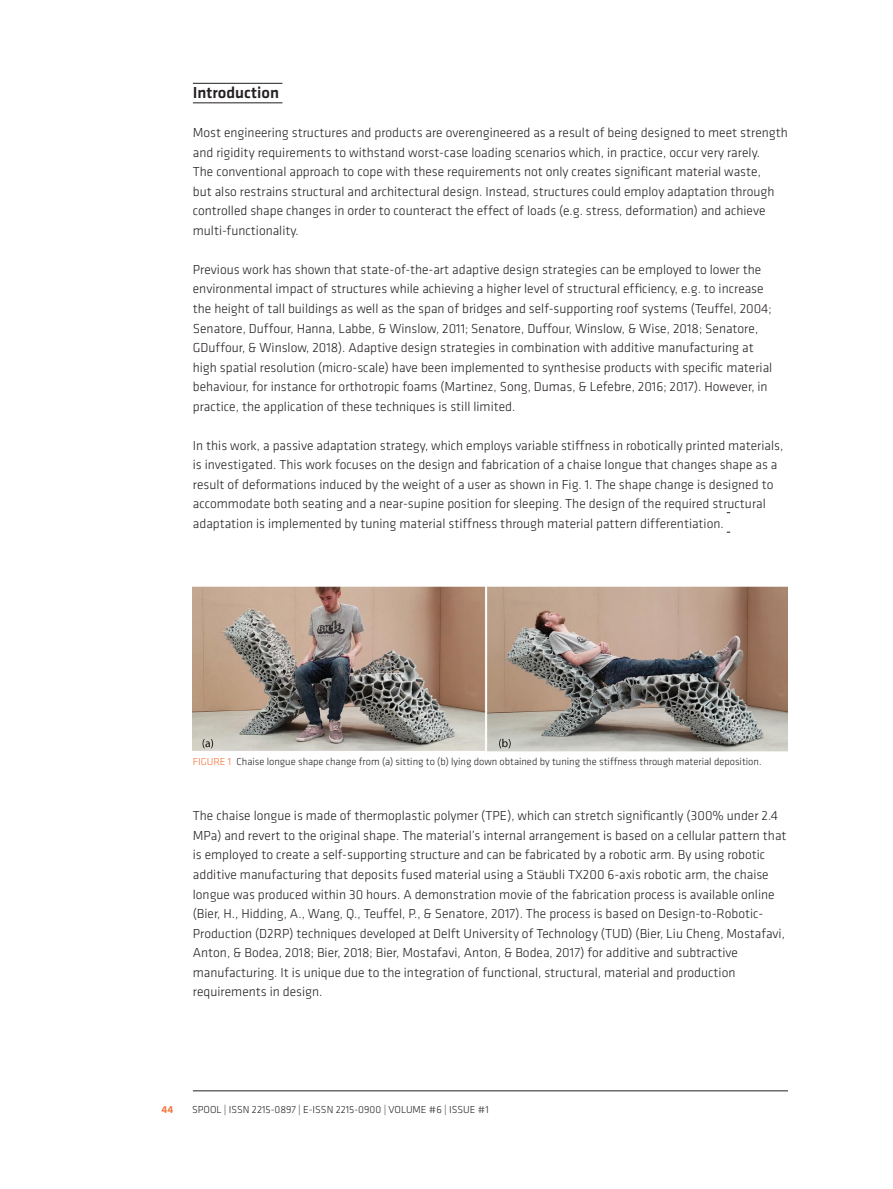
<style>
.page{position:relative;width:893px;height:1189px;background:#fff}
.page>*{position:absolute;margin:0;border:0;box-sizing:border-box;transform-origin:0 0}
.BODY_Normal{font:500 16.5px "Klavika";color:#231f20}
.BODY_Normal-2{font:300 13.5px/19.5px "Klavika";color:#231f20}
.t1{font:300 10.5px "Klavika";color:#231f20}
.t2{font:300 10.5px "Klavika";color:#f36e31}
.t3{font:500 10.5px "Klavika";color:#f36e31}
.s1{color:#f36e31}
</style>
<div class="page">
<hr style="left:193px;top:1090px;width:594px;height:1px;background:#231f20">
<hr style="left:193px;top:102px;width:89px;height:1px;background:#231f20">
<hr style="left:193px;top:83px;width:89px;height:1px;background:#231f20">
<img style="left:193px;top:586px;width:594px;height:165px">
<p class="BODY_Normal" style="left:193px;top:84px;width:88px">Introduction</p>
<p class="BODY_Normal-2" style="left:193px;top:123px;width:596px">Most engineering structures and products are overengineered as a result of being designed to meet strength and rigidity requirements to withstand worst-case loading scenarios which, in practice, occur very rarely.<br>The conventional approach to cope with these requirements not only creates significant material waste,<br>but also restrains structural and architectural design. Instead, structures could employ adaptation through controlled shape changes in order to counteract the effect of loads (e.g. stress, deformation) and achieve multi-functionality.</p>
<p class="BODY_Normal-2" style="left:193px;top:260px;width:581px">Previous work has shown that state-of-the-art adaptive design strategies can be employed to lower the environmental impact of structures while achieving a higher level of structural efficiency, e.g. to increase the height of tall buildings as well as the span of bridges and self-supporting roof systems (Teuffel, 2004; Senatore, Duffour, Hanna, Labbe, &amp; Winslow, 2011; Senatore, Duffour, Winslow, &amp; Wise, 2018; Senatore, GDuffour, &amp; Winslow, 2018). Adaptive design strategies in combination with additive manufacturing at high spatial resolution (micro-scale) have been implemented to synthesise products with specific material behaviour, for instance for orthotropic foams (Martinez, Song, Dumas, &amp; Lefebre, 2016; 2017). However, in practice, the application of these techniques is still limited.</p>
<p class="BODY_Normal-2" style="left:193px;top:435px;width:592px">In this work, a passive adaptation strategy, which employs variable stiffness in robotically printed materials, is investigated. This work focuses on the design and fabrication of a chaise longue that changes shape as a result of deformations induced by the weight of a user as shown in Fig. 1. The shape change is designed to accommodate both seating and a near-supine position for sleeping. The design of the required structural adaptation is implemented by tuning material stiffness through material pattern differentiation.</p>
<p class="t2" style="left:193px;top:755px;width:12px">Figure</p>
<p class="t1" style="left:228px;top:755px;width:535px"><span class="s1">1</span> Chaise longue shape change from (a) sitting to (b) lying down obtained by tuning the stiffness through material deposition.</p>
<p class="BODY_Normal-2" style="left:193px;top:806px;width:595px">The chaise longue is made of thermoplastic polymer (TPE), which can stretch significantly (300% under 2.4<br>MPa) and revert to the original shape. The material’s internal arrangement is based on a cellular pattern that is employed to create a self-supporting structure and can be fabricated by a robotic arm. By using robotic additive manufacturing that deposits fused material using a Stäubli TX200 6-axis robotic arm, the chaise longue was produced within 30 hours. A demonstration movie of the fabrication process is available online (Bier, H., Hidding, A., Wang, Q., Teuffel, P., &amp; Senatore, 2017). The process is based on Design-to-Robotic-Production (D2RP) techniques developed at Delft University of Technology (TUD) (Bier, Liu Cheng, Mostafavi, Anton, &amp; Bodea, 2018; Bier, 2018; Bier, Mostafavi, Anton, &amp; Bodea, 2017) for additive and subtractive manufacturing. It is unique due to the integration of functional, structural, material and production requirements in design.</p>
<p class="t3" style="left:161px;top:1103px;width:13px">44</p>
<p class="t1" style="left:192px;top:1103px;width:298px">SPOOL | ISSN 2215-0897 | E-ISSN 2215-0900 | VOLUME #6 | ISSUE #1</p>
</div>
